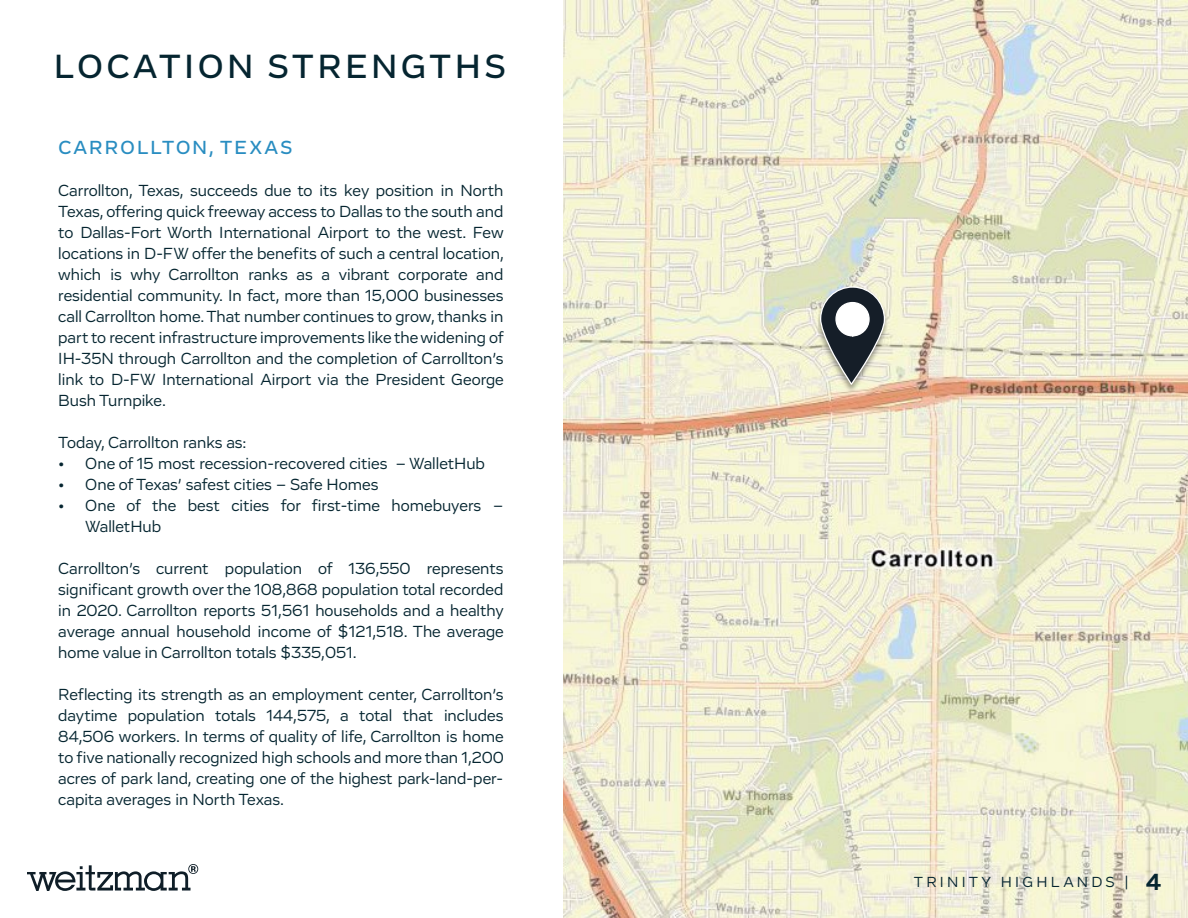
<style>
.page{position:relative;width:1188px;height:918px;background:#fff}
.page>*{position:absolute;margin:0;border:0;box-sizing:border-box;transform-origin:0 0}
.t1{font:500 34.5px "Vito";letter-spacing:.115em;color:#052530}
.t2{font:500 19.5px "Vito";letter-spacing:.115em;color:#298dc1}
.t3{font:16.5px/21px "Vito";color:#052530;text-align:justify}
.t4{font:15px "Vito";letter-spacing:.215em;color:#052530}
.s1{font-weight:700;font-size:24px}
</style>
<div class="page">
<img style="left:563px;top:0;width:625px;height:918px">
<img style="left:817px;top:284px;width:76px;height:114px">
<svg style="left:818px;top:285px;width:68px;height:102px;background:#8f928e"></svg>
<svg style="left:27px;top:864px;width:171px;height:27px"></svg>
<p class="t1" style="left:54px;top:46px;width:453px">LOCATION STRENGTHS</p>
<p class="t2" style="left:58px;top:136px;width:235px">CARROLLTON, TEXAS</p>
<p class="t3" style="left:58px;top:180px;width:447px">Carrollton, Texas, succeeds due to its key position in North Texas, offering quick freeway access to Dallas to the south and to Dallas-Fort Worth International Airport to the west. Few locations in D-FW offer the benefits of such a central location, which is why Carrollton ranks as a vibrant corporate and residential community. In fact, more than 15,000 businesses call Carrollton home. That number continues to grow, thanks in part to recent infrastructure improvements like the widening of IH-35N through Carrollton and the completion of Carrollton’s link to D-FW International Airport via the President George Bush Turnpike.</p>
<p class="t3" style="left:58px;top:432px;width:190px">Today, Carrollton ranks as:</p>
<p class="t3" style="left:58px;top:453px;width:428px">• One of 15 most recession-recovered cities – WalletHub</p>
<p class="t3" style="left:58px;top:474px;width:322px">• One of Texas’ safest cities – Safe Homes</p>
<p class="t3" style="left:85px;top:495px;width:419px;text-indent:-27px">• One of the best cities for first-time homebuyers –<br>WalletHub</p>
<p class="t3" style="left:58px;top:558px;width:447px">Carrollton’s current population of 136,550 represents significant growth over the 108,868 population total recorded in 2020. Carrollton reports 51,561 households and a healthy average annual household income of $121,518. The average home value in Carrollton totals $335,051.</p>
<p class="t3" style="left:58px;top:684px;width:447px">Reflecting its strength as an employment center, Carrollton’s daytime population totals 144,575, a total that includes 84,506 workers. In terms of quality of life, Carrollton is home to five nationally recognized high schools and more than 1,200 acres of park land, creating one of the highest park-land-per&shy;capita averages in North Texas.</p>
<p class="t4" style="left:914px;top:872px;width:249px">TRINITY HIGHLANDS | <span class="s1">4</span></p>
</div>
